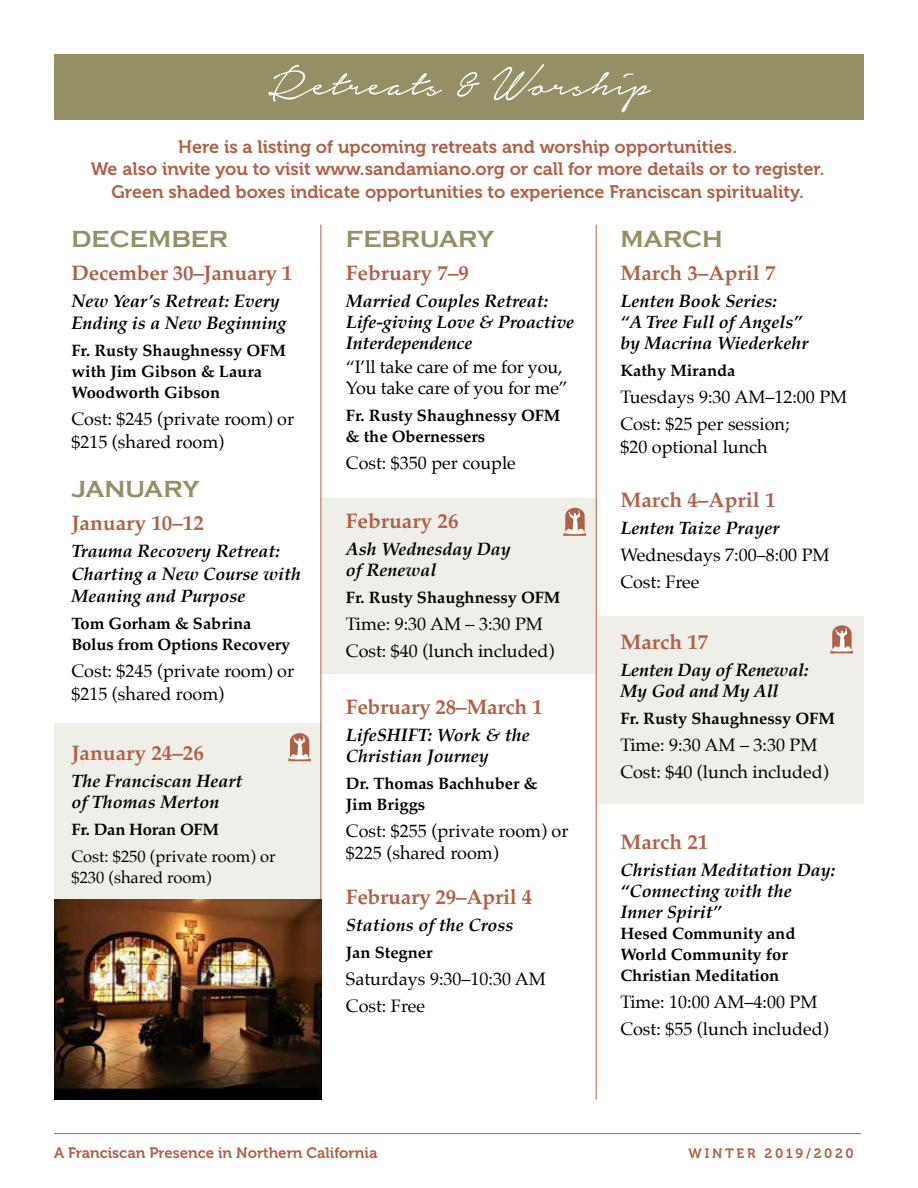
<style>
.page{position:relative;width:918px;height:1188px;background:#fff}
.page>*{position:absolute;margin:0;border:0;box-sizing:border-box;transform-origin:0 0}
.t1{font:54px "Notera Personal Use Only";color:#fff}
.t2{font:700 24px "Copperplate Gothic";color:#948f65}
.t3{font:700 21px "Palatino";color:#ae6149}
.t4{font:italic 700 18px/21px "Palatino";color:#000}
.t5{font:18px/27px "Palatino";color:#000}
.t6{font:18px/22.5px "Museo 700";color:#ae6149;text-align:center}
.t7{font:700 16.5px/21px "Palatino";color:#000}
.t8{font:16.5px/21px "Palatino";color:#000}
.t9{font:15px "Museo 700";color:#ae6149}
.t10{font:13.5px "Museo 700";letter-spacing:.195em;color:#ae6149}
</style>
<div class="page">
<div style="left:597px;top:616px;width:267px;height:188px;background:#efeee8"></div>
<svg style="left:831px;top:625px;width:22px;height:28px"></svg>
<div style="left:322px;top:498px;width:275px;height:176px;background:#efeee8"></div>
<svg style="left:564px;top:508px;width:22px;height:28px"></svg>
<div style="left:54px;top:724px;width:268px;height:175px;background:#efeee8"></div>
<svg style="left:288px;top:733px;width:22px;height:28px"></svg>
<div style="left:54px;top:54px;width:810px;height:66px;background:#948f65"></div>
<hr style="left:54px;top:1133px;width:807px;height:1px;background:#ae6149">
<hr style="left:321px;top:225px;width:1px;height:859px;background:#ae6149">
<hr style="left:596px;top:225px;width:1px;height:874px;background:#ae6149">
<img style="left:54px;top:899px;width:268px;height:200px">
<h1 class="t1" style="left:268px;top:56px;width:383px">Retreats &amp; Worship</h1>
<p class="t6" style="left:91px;top:136px;width:735px">Here is a listing of upcoming retreats and worship opportunities.<br>We also invite you to visit www.sandamiano.org or call for more details or to register.<br>Green shaded boxes indicate opportunities to experience Franciscan spirituality.</p>
<h2 class="t2" style="left:71px;top:226px;width:158px">DECEMBER</h2>
<p class="t3" style="left:71px;top:255px;width:222px">December 30–January 1</p>
<p class="t4" style="left:71px;top:289px;width:217px;line-height:22.5px">New Year’s Retreat: Every<br>Ending is a New Beginning</p>
<p class="t7" style="left:71px;top:340px;width:216px">Fr. Rusty Shaughnessy OFM with Jim Gibson &amp; Laura<br>Woodworth Gibson</p>
<p class="t5" style="left:71px;top:408px;width:224px;line-height:22.5px">Cost: $245 (private room) or $215 (shared room)</p>
<h2 class="t2" style="left:71px;top:476px;width:130px">JANUARY</h2>
<p class="t3" style="left:71px;top:505px;width:134px">January 10–12</p>
<p class="t4" style="left:71px;top:540px;width:231px;line-height:22.5px">Trauma Recovery Retreat:<br>Charting a New Course with<br>Meaning and Purpose</p>
<p class="t7" style="left:71px;top:613px;width:220px">Tom Gorham &amp; Sabrina<br>Bolus from Options Recovery</p>
<p class="t5" style="left:71px;top:660px;width:224px;line-height:22.5px">Cost: $245 (private room) or $215 (shared room)</p>
<p class="t3" style="left:71px;top:735px;width:134px">January 24–26</p>
<p class="t4" style="left:71px;top:770px;width:173px">The Franciscan Heart of Thomas Merton</p>
<p class="t7" style="left:71px;top:818px;width:149px">Fr. Dan Horan OFM</p>
<p class="t8" style="left:71px;top:846px;width:206px">Cost: $250 (private room) or $230 (shared room)</p>
<h2 class="t2" style="left:346px;top:226px;width:150px">FEBRUARY</h2>
<p class="t3" style="left:346px;top:255px;width:125px">February 7–9</p>
<p class="t4" style="left:346px;top:290px;width:230px">Married Couples Retreat:<br>Life-giving Love &amp; Proactive<br>Interdependence</p>
<p class="t5" style="left:346px;top:357px;width:224px;line-height:21px">“I’ll take care of me for you,<br>You take care of you for me”</p>
<p class="t7" style="left:346px;top:405px;width:216px">Fr. Rusty Shaughnessy OFM &amp; the Obernessers</p>
<p class="t5" style="left:346px;top:449px;width:171px">Cost: $350 per couple</p>
<p class="t3" style="left:346px;top:503px;width:114px">February 26</p>
<p class="t4" style="left:346px;top:538px;width:167px">Ash Wednesday Day of Renewal</p>
<p class="t7" style="left:346px;top:586px;width:216px">Fr. Rusty Shaughnessy OFM</p>
<p class="t5" style="left:346px;top:610px;width:210px">Time: 9:30 AM – 3:30 PM<br>Cost: $40 (lunch included)</p>
<p class="t3" style="left:346px;top:689px;width:198px">February 28–March 1</p>
<p class="t4" style="left:346px;top:724px;width:186px">LifeSHIFT: Work &amp; the<br>Christian Journey</p>
<p class="t7" style="left:346px;top:772px;width:193px">Dr. Thomas Bachhuber &amp;<br>Jim Briggs</p>
<p class="t5" style="left:346px;top:819px;width:224px;line-height:22.5px">Cost: $255 (private room) or $225 (shared room)</p>
<p class="t3" style="left:346px;top:879px;width:188px">February 29–April 4</p>
<p class="t4" style="left:346px;top:914px;width:169px">Stations of the Cross</p>
<p class="t7" style="left:346px;top:942px;width:88px">Jan Stegner</p>
<p class="t5" style="left:346px;top:965px;width:201px">Saturdays 9:30–10:30 AM<br>Cost: Free</p>
<h2 class="t2" style="left:620px;top:226px;width:104px">MARCH</h2>
<p class="t3" style="left:620px;top:255px;width:157px">March 3–April 7</p>
<p class="t4" style="left:620px;top:290px;width:190px">Lenten Book Series:<br>“A Tree Full of Angels” by Macrina Wiederkehr</p>
<p class="t7" style="left:620px;top:360px;width:117px">Kathy Miranda</p>
<p class="t5" style="left:620px;top:383px;width:228px">Tuesdays 9:30 AM–12:00 PM<br>Cost: $25 per session;</p>
<p class="t5" style="left:620px;top:433px;width:149px">$20 optional lunch</p>
<p class="t3" style="left:620px;top:482px;width:157px">March 4–April 1</p>
<p class="t4" style="left:620px;top:517px;width:161px">Lenten Taize Prayer</p>
<p class="t5" style="left:620px;top:541px;width:211px">Wednesdays 7:00–8:00 PM<br>Cost: Free</p>
<p class="t3" style="left:620px;top:624px;width:90px">March 17</p>
<p class="t4" style="left:620px;top:659px;width:190px">Lenten Day of Renewal:<br>My God and My All</p>
<p class="t7" style="left:620px;top:708px;width:216px">Fr. Rusty Shaughnessy OFM</p>
<p class="t5" style="left:620px;top:731px;width:210px">Time: 9:30 AM – 3:30 PM<br>Cost: $40 (lunch included)</p>
<p class="t3" style="left:620px;top:824px;width:90px">March 21</p>
<p class="t4" style="left:620px;top:859px;width:216px">Christian Meditation Day: “Connecting with the<br>Inner Spirit”</p>
<p class="t7" style="left:620px;top:922px;width:177px">Hesed Community and<br>World Community for<br>Christian Meditation</p>
<p class="t5" style="left:620px;top:988px;width:210px">Time: 10:00 AM–4:00 PM<br>Cost: $55 (lunch included)</p>
<p class="t9" style="left:54px;top:1145px;width:325px">A Franciscan Presence in Northern California</p>
<p class="t10" style="left:689px;top:1146px;width:167px">WINTER 2019/2020</p>
</div>
